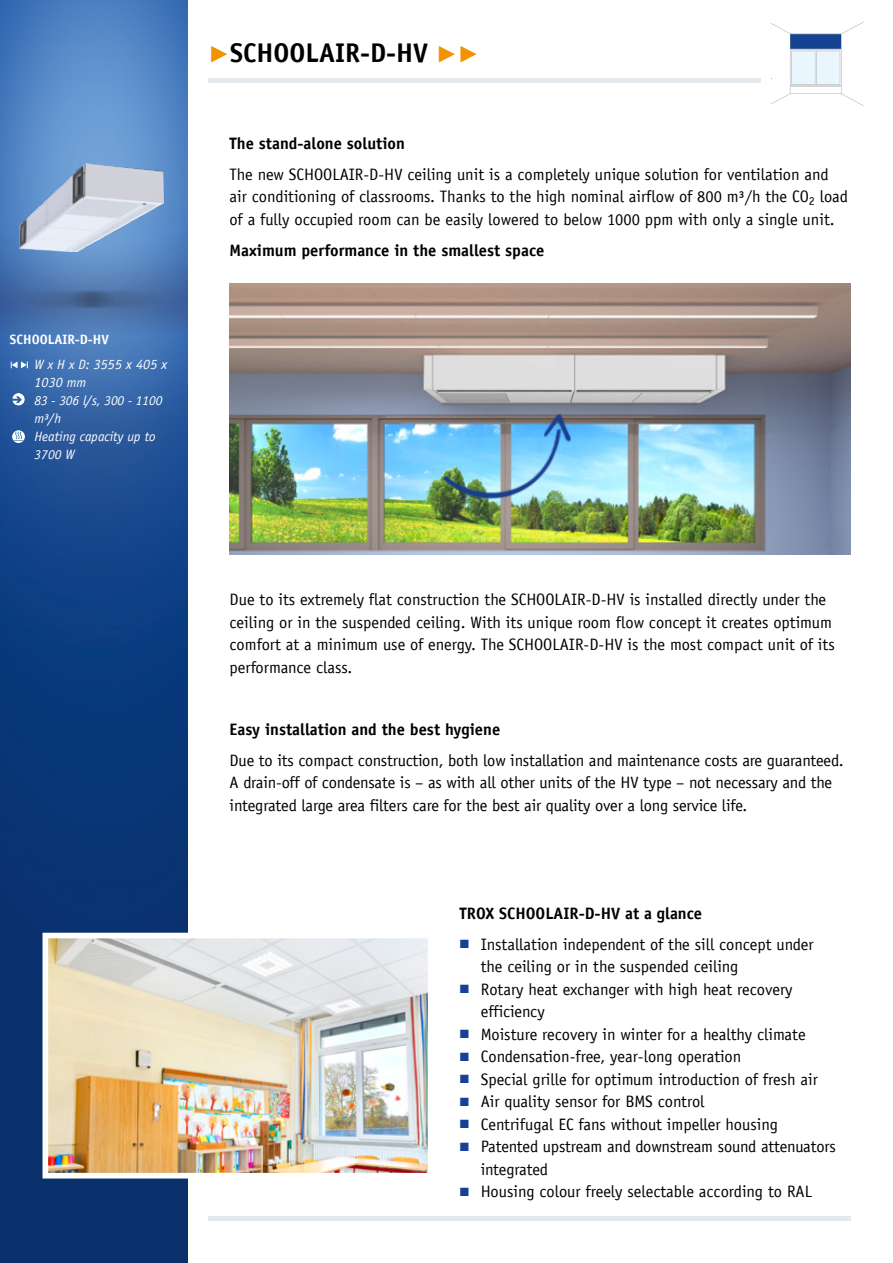
<style>
.page{position:relative;width:893px;height:1263px;background:#fff}
.page>*{position:absolute;margin:0;border:0;box-sizing:border-box;transform-origin:0 0}
.t1{font:700 27px "TROX Officina Sans";color:#000}
.t2{font:16.5px/22.5px "TROX Officina Sans";color:#000}
.t3{font:700 16.5px "TROX Officina Sans";color:#000}
.t4{font:italic 14.1px/18px "TROX Officina Sans";color:#fff}
.t5{font:italic 13.5px/18px "TROX Officina Sans";color:#fff}
.t6{font:700 13.5px "TROX Officina Sans";color:#fff}
.s1{font-size:13.5px}
.s2{font-family:"TROX Helvetica";font-weight:400;color:#f39200}
.s3{font-family:"TROX Helvetica";font-size:12px;color:#164194}
</style>
<div class="page">
<hr style="left:208px;top:79px;width:553px;height:4px;background:#e3e9ec">
<img style="left:0;top:0;width:187px;height:1263px">
<img style="left:19px;top:163px;width:144px;height:88px">
<hr style="left:208px;top:1216px;width:642px;height:4px;background:#e3e9ec">
<img style="left:50px;top:940px;width:376px;height:231px">
<div style="left:43px;top:933px;width:390px;height:245px;border:6px solid #fff"></div>
<img style="left:230px;top:284px;width:620px;height:270px">
<img style="left:392px;top:347px;width:223px;height:208px">
<svg style="left:770px;top:22px;width:94px;height:84px"></svg>
<svg style="left:11px;top:361px;width:17px;height:7px"></svg>
<svg style="left:12px;top:393px;width:13px;height:13px"></svg>
<svg style="left:12px;top:430px;width:13px;height:13px"></svg>
<p class="t6" style="left:10px;top:331px;width:101px">SCHOOLAIR-D-HV</p>
<p class="t4" style="left:35px;top:355px;width:134px"><span class="s1">W x H x D:</span> 3555 x 405 x<br>1030 <span class="s1">mm</span></p>
<p class="t5" style="left:35px;top:391px;width:129px">83 - 306 l/s, 300 - 1100 m³/h<br>Heating capacity up to<br>3700 W</p>
<h1 class="t1" style="left:208px;top:36px;width:273px"><span class="s2">▶</span>SCHOOLAIR-D-HV <span class="s2">▶▶</span></h1>
<p class="t3" style="left:230px;top:133px;width:177px">The stand-alone solution</p>
<p class="t2" style="left:230px;top:163px;width:620px">The new SCHOOLAIR-D-HV ceiling unit is a completely unique solution for ventilation and air conditioning of classrooms. Thanks to the high nominal airflow of 800 m³/h the CO<sub>2</sub> load of a fully occupied room can be easily lowered to below 1000 ppm with only a single unit.</p>
<p class="t3" style="left:230px;top:240px;width:316px">Maximum performance in the smallest space</p>
<p class="t2" style="left:230px;top:588px;width:607px">Due to its extremely flat construction the SCHOOLAIR-D-HV is installed directly under the ceiling or in the suspended ceiling. With its unique room flow concept it creates optimum comfort at a minimum use of energy. The SCHOOLAIR-D-HV is the most compact unit of its performance class.</p>
<p class="t3" style="left:230px;top:719px;width:272px">Easy installation and the best hygiene</p>
<p class="t2" style="left:230px;top:749px;width:616px">Due to its compact construction, both low installation and maintenance costs are guaranteed.<br>A drain-off of condensate is – as with all other units of the HV type – not necessary and the integrated large area filters care for the best air quality over a long service life.</p>
<p class="t3" style="left:459px;top:903px;width:244px">TROX SCHOOLAIR-D-HV at a glance</p>
<p class="t2" style="left:481px;top:933px;width:334px;text-indent:-21px"><span class="s3">■</span> Installation independent of the sill concept under the ceiling or in the suspended ceiling</p>
<p class="t2" style="left:481px;top:978px;width:313px;text-indent:-21px"><span class="s3">■</span> Rotary heat exchanger with high heat recovery efficiency</p>
<p class="t2" style="left:459px;top:1023px;width:348px"><span class="s3">■</span> Moisture recovery in winter for a healthy climate</p>
<p class="t2" style="left:459px;top:1045px;width:283px"><span class="s3">■</span> Condensation-free, year-long operation</p>
<p class="t2" style="left:459px;top:1068px;width:360px"><span class="s3">■</span> Special grille for optimum introduction of fresh air</p>
<p class="t2" style="left:459px;top:1090px;width:246px"><span class="s3">■</span> Air quality sensor for BMS control</p>
<p class="t2" style="left:459px;top:1113px;width:320px"><span class="s3">■</span> Centrifugal EC fans without impeller housing</p>
<p class="t2" style="left:481px;top:1135px;width:357px;text-indent:-21px"><span class="s3">■</span> Patented upstream and downstream sound attenuators integrated</p>
<p class="t2" style="left:459px;top:1180px;width:354px"><span class="s3">■</span> Housing colour freely selectable according to RAL</p>
</div>
